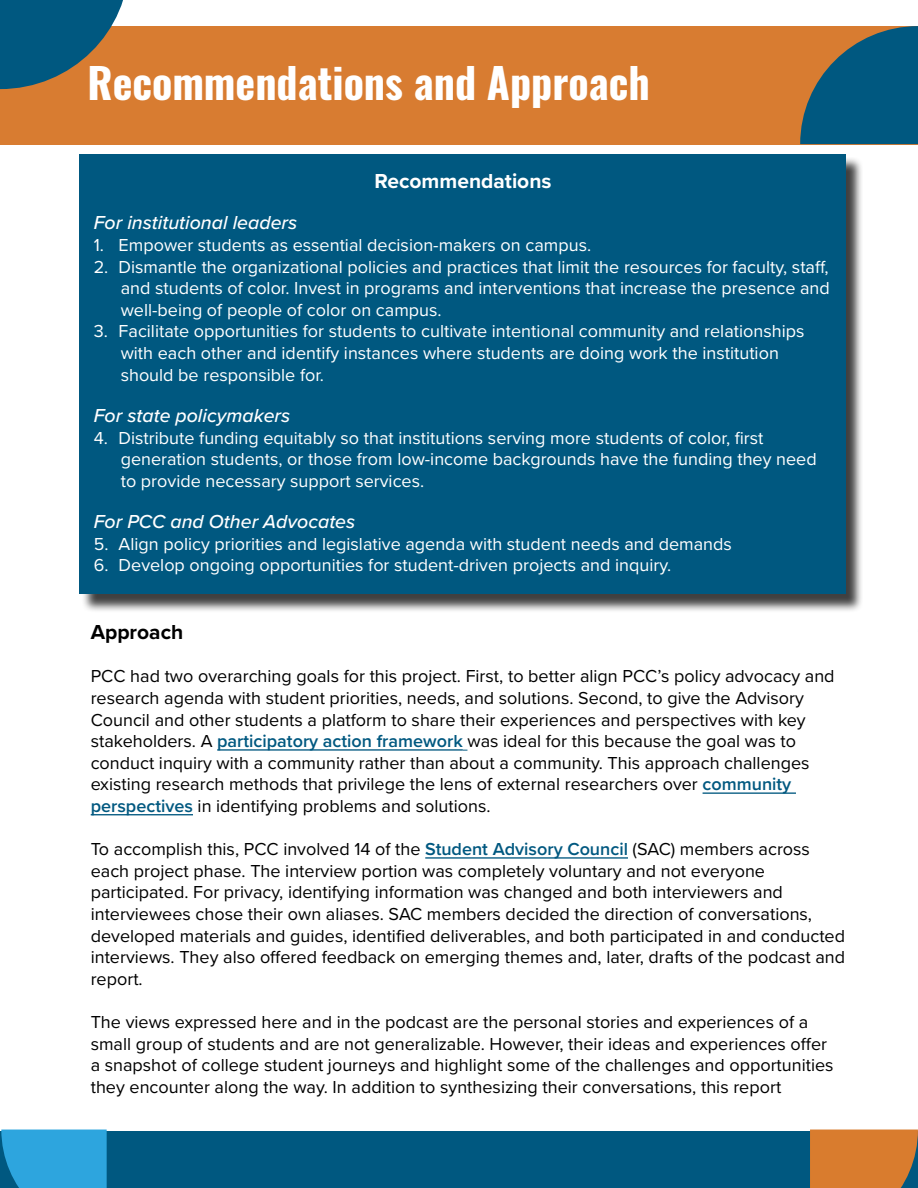
<style>
.page{position:relative;width:918px;height:1188px;background:#fff}
.page>*{position:absolute;margin:0;border:0;box-sizing:border-box;transform-origin:0 0}
.t1{font:700 42px "Oswald";color:#fff}
.t2{font:700 21px "Proxima Nova";color:#fff}
.t3{font:700 21px "Proxima Nova";color:#000}
.t4{font:italic 500 19.5px "Proxima Nova";color:#fff}
.t5{font:18px/21.6px "Proxima Nova";color:#000}
.t6{font:18px/21.6px "Proxima Nova";color:#fff}
.s1{font-weight:600;color:#005880}
</style>
<div class="page">
<div style="left:0;top:1131px;width:918px;height:57px;background:#005880"></div>
<div style="left:0;top:26px;width:918px;height:118px;background:#d87c31"></div>
<svg style="left:800px;top:26px;width:118px;height:118px"></svg>
<svg style="left:0;top:0;width:123px;height:89px"></svg>
<div style="left:810px;top:1130px;width:108px;height:58px;background:#d97c2e"></div>
<div style="left:81px;top:157px;width:783px;height:456px;background:#000;opacity:.75"></div>
<div style="left:79px;top:154px;width:766px;height:440px;background:#005880"></div>
<svg style="left:1px;top:1130px;width:106px;height:58px;background:#2aa0d8"></svg>
<hr style="left:217px;top:749px;width:246px;height:2px;background:#005880">
<hr style="left:703px;top:792px;width:93px;height:2px;background:#005880">
<hr style="left:91px;top:814px;width:102px;height:1px;background:#005880">
<hr style="left:425px;top:857px;width:203px;height:2px;background:#005880">
<h1 class="t1" style="left:87px;top:61px;width:564px">Recommendations and Approach</h1>
<p class="t2" style="left:375px;top:165px;width:178px">Recommendations</p>
<p class="t4" style="left:94px;top:208px;width:205px">For institutional leaders</p>
<p class="t6" style="left:94px;top:233px;width:499px">1. Empower students as essential decision-makers on campus.</p>
<p class="t6" style="left:121px;top:255px;width:711px;text-align:justify;text-indent:-27px">2. Dismantle the organizational policies and practices that limit the resources for faculty, staff, and students of color. Invest in programs and interventions that increase the presence and well-being of people of color on campus.</p>
<p class="t6" style="left:121px;top:320px;width:685px;text-indent:-27px">3. Facilitate opportunities for students to cultivate intentional community and relationships with each other and identify instances where students are doing work the institution should be responsible for.</p>
<p class="t4" style="left:94px;top:401px;width:198px">For state policymakers</p>
<p class="t6" style="left:121px;top:426px;width:698px;text-indent:-27px">4. Distribute funding equitably so that institutions serving more students of color, first generation students, or those from low-income backgrounds have the funding they need to provide necessary support services.</p>
<p class="t4" style="left:94px;top:507px;width:263px">For PCC and Other Advocates</p>
<p class="t6" style="left:94px;top:532px;width:640px">5. Align policy priorities and legislative agenda with student needs and demands</p>
<p class="t6" style="left:94px;top:554px;width:579px">6. Develop ongoing opportunities for student-driven projects and inquiry.</p>
<p class="t3" style="left:91px;top:617px;width:94px">Approach</p>
<p class="t5" style="left:91px;top:665px;width:745px">PCC had two overarching goals for this project. First, to better align PCC’s policy advocacy and research agenda with student priorities, needs, and solutions. Second, to give the Advisory Council and other students a platform to share their experiences and perspectives with key stakeholders. A <span class="s1">participatory action framework</span> was ideal for this because the goal was to conduct inquiry with a community rather than about a community. This approach challenges existing research methods that privilege the lens of external researchers over <span class="s1">community perspectives</span> in identifying problems and solutions.</p>
<p class="t5" style="left:91px;top:838px;width:756px">To accomplish this, PCC involved 14 of the <span class="s1">Student Advisory Council</span> (SAC) members across each project phase. The interview portion was completely voluntary and not everyone participated. For privacy, identifying information was changed and both interviewers and interviewees chose their own aliases. SAC members decided the direction of conversations, developed materials and guides, identified deliverables, and both participated in and conducted interviews. They also offered feedback on emerging themes and, later, drafts of the podcast and report.</p>
<p class="t5" style="left:91px;top:1011px;width:744px">The views expressed here and in the podcast are the personal stories and experiences of a small group of students and are not generalizable. However, their ideas and experiences offer a snapshot of college student journeys and highlight some of the challenges and opportunities they encounter along the way. In addition to synthesizing their conversations, this report</p>
</div>
